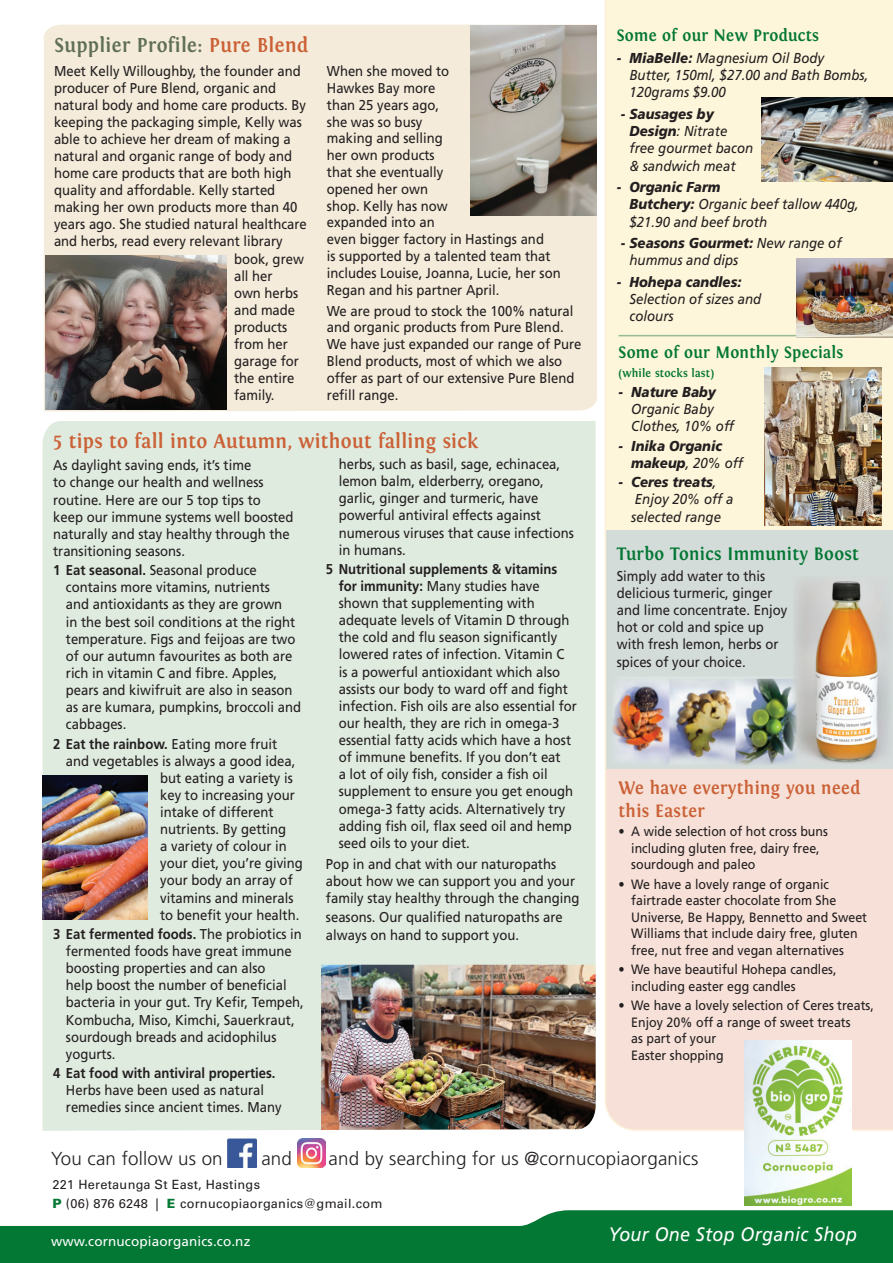
<style>
.page{position:relative;width:893px;height:1263px;background:#fff}
.page>*{position:absolute;margin:0;border:0;box-sizing:border-box;transform-origin:0 0}
.t1{font:700 21px "Fontin";letter-spacing:.02em;color:#cb6136;scale:.92 1}
.t2{font:700 21px "Fontin";letter-spacing:.02em;color:#5f6f55;scale:.92 1}
.t3{font:italic 19.5px "Frutiger";letter-spacing:.02em;color:#fff;scale:.92 1}
.t4{font:300 18.75px "Frutiger";letter-spacing:.01em;color:#231f20}
.t5{font:700 18.75px/22.5px "Fontin";letter-spacing:.02em;color:#cb6136;scale:.92 1}
.t6{font:700 18.75px "Fontin";letter-spacing:.02em;color:#037734;scale:.92 1}
.t7{font:700 17.25px "Fontin";letter-spacing:.02em;color:#037734;scale:.92 1}
.t8{font:italic 14.4px/17.2px "Frutiger";color:#231f20;scale:.92 1}
.t9{font:italic 900 14.4px/17.2px "Frutiger";color:#231f20;scale:.92 1}
.t10{font:14.25px/17.1px "Frutiger";color:#231f20;scale:.92 1}
.t11{font:700 14.25px "Frutiger";color:#231f20;scale:.92 1}
.t12{font:13.5px/16.5px "Frutiger";color:#231f20;scale:.92 1}
.t13{font:13.5px "Frutiger";letter-spacing:.01em;color:#fff}
.t14{font:12.75px/19.5px "Univers";letter-spacing:.02em;color:#231f20}
.t15{font:700 12px "Fontin";letter-spacing:.02em;color:#037734;scale:.92 1}
.s1{color:#cb6136}
.s2{font-weight:700}
.s3{font-weight:400}
.s4{font-weight:900}
.s5{font-weight:900;color:#037734}
</style>
<div class="page">
<svg style="left:604px;top:0;width:289px;height:1131px;background:#f4e9d8"></svg>
<svg style="left:0;top:1210px;width:893px;height:53px;fill:#037734"></svg>
<img style="left:227px;top:1139px;width:29px;height:29px">
<img style="left:297px;top:1139px;width:29px;height:29px">
<hr style="left:618px;top:335px;width:251px;height:1px;background:#94ba98">
<div style="left:44px;top:25px;width:553px;height:386px;background:#f4ebda"></div>
<div style="left:43px;top:421px;width:553px;height:710px;background:#e0ebe0"></div>
<img style="left:321px;top:965px;width:275px;height:165px">
<img style="left:46px;top:256px;width:180px;height:154px">
<img style="left:796px;top:258px;width:97px;height:80px">
<img style="left:762px;top:98px;width:131px;height:83px">
<img style="left:765px;top:367px;width:117px;height:158px">
<img style="left:744px;top:1040px;width:107px;height:165px">
<img style="left:43px;top:776px;width:104px;height:143px">
<img style="left:792px;top:575px;width:101px;height:190px">
<img style="left:612px;top:676px;width:184px;height:89px">
<img style="left:471px;top:26px;width:126px;height:189px">
<h1 class="t2" style="left:55px;top:34px;width:277px">Supplier Profile: <span class="s1">Pure Blend</span></h1>
<p class="t10" style="left:54px;top:62px;width:270px">Meet Kelly Willoughby, the founder and</p>
<p class="t10" style="left:54px;top:79px;width:243px">producer of Pure Blend, organic and</p>
<p class="t10" style="left:54px;top:96px;width:275px">natural body and home care products. By</p>
<p class="t10" style="left:54px;top:114px;width:271px">keeping the packaging simple, Kelly was</p>
<p class="t10" style="left:54px;top:131px;width:259px">able to achieve her dream of making a</p>
<p class="t10" style="left:54px;top:148px;width:260px">natural and organic range of body and</p>
<p class="t10" style="left:54px;top:165px;width:260px">home care products that are both high</p>
<p class="t10" style="left:54px;top:182px;width:242px">quality and affordable. Kelly started</p>
<p class="t10" style="left:54px;top:199px;width:266px">making her own products more than 40</p>
<p class="t10" style="left:54px;top:216px;width:276px">years ago. She studied natural healthcare</p>
<p class="t10" style="left:54px;top:233px;width:250px">and herbs, read every relevant library</p>
<p class="t10" style="left:234px;top:250px;width:78px">book, grew</p>
<p class="t10" style="left:234px;top:267px;width:43px">all her</p>
<p class="t10" style="left:234px;top:284px;width:71px">own herbs</p>
<p class="t10" style="left:234px;top:301px;width:68px">and made</p>
<p class="t10" style="left:234px;top:318px;width:59px">products</p>
<p class="t10" style="left:234px;top:335px;width:60px">from her</p>
<p class="t10" style="left:234px;top:352px;width:72px">garage for</p>
<p class="t10" style="left:234px;top:369px;width:67px">the entire</p>
<p class="t10" style="left:234px;top:386px;width:46px">family.</p>
<p class="t10" style="left:327px;top:63px;width:256px">When she moved to<br>Hawkes Bay more<br>than 25 years ago,<br>she was so busy<br>making and selling<br>her own products<br>that she eventually<br>opened her own<br>shop. Kelly has now<br>expanded into an<br>even bigger factory in Hastings and<br>is supported by a talented team that includes Louise, Joanna, Lucie, her son<br>Regan and his partner April.</p>
<p class="t10" style="left:327px;top:302px;width:278px">We are proud to stock the 100% natural and organic products from Pure Blend.<br>We have just expanded our range of Pure Blend products, most of which we also offer as part of our extensive Pure Blend refill range.</p>
<h1 class="t1" style="left:53px;top:429px;width:464px">5 tips to fall into Autumn, without falling sick</h1>
<p class="t10" style="left:53px;top:456px;width:263px">As daylight saving ends, it’s time<br>to change our health and wellness routine. Here are our 5 top tips to keep our immune systems well boosted naturally and stay healthy through the transitioning seasons.</p>
<p class="t10" style="left:66px;top:561px;width:257px;text-indent:-13px"><span class="s2">1 Eat seasonal.</span> Seasonal produce contains more vitamins, nutrients<br>and antioxidants as they are grown<br>in the best soil conditions at the right temperature. Figs and feijoas are two of our autumn favourites as both are rich in vitamin C and fibre. Apples, pears and kiwifruit are also in season as are kumara, pumpkins, broccoli and cabbages.</p>
<p class="t11" style="left:53px;top:735px;width:245px">2 Eat the rainbow. <span class="s3">Eating more fruit</span></p>
<p class="t10" style="left:66px;top:752px;width:251px">and vegetables is always a good idea,</p>
<p class="t10" style="left:160px;top:769px;width:146px">but eating a variety is</p>
<p class="t10" style="left:160px;top:786px;width:148px">key to increasing your</p>
<p class="t10" style="left:160px;top:803px;width:125px">intake of different</p>
<p class="t10" style="left:160px;top:820px;width:138px">nutrients. By getting</p>
<p class="t10" style="left:160px;top:837px;width:139px">a variety of colour in</p>
<p class="t10" style="left:160px;top:855px;width:157px">your diet, you’re giving</p>
<p class="t10" style="left:160px;top:872px;width:146px">your body an array of</p>
<p class="t10" style="left:160px;top:889px;width:146px">vitamins and minerals</p>
<p class="t10" style="left:160px;top:906px;width:153px">to benefit your health.</p>
<p class="t10" style="left:66px;top:925px;width:260px;text-indent:-13px"><span class="s2">3 Eat fermented foods.</span> The probiotics in fermented foods have great immune boosting properties and can also<br>help boost the number of beneficial bacteria in your gut. Try Kefir, Tempeh, Kombucha, Miso, Kimchi, Sauerkraut, sourdough breads and acidophilus yogurts.</p>
<p class="t11" style="left:53px;top:1065px;width:243px">4 Eat food with antiviral properties.</p>
<p class="t10" style="left:66px;top:1081px;width:236px">Herbs have been used as natural remedies since ancient times. Many</p>
<p class="t10" style="left:339px;top:455px;width:257px">herbs, such as basil, sage, echinacea, lemon balm, elderberry, oregano, garlic, ginger and turmeric, have powerful antiviral effects against numerous viruses that cause infections in humans.</p>
<p class="t10" style="left:339px;top:560px;width:260px;text-indent:-13px"><span class="s2">5 Nutritional supplements &amp; vitamins for immunity:</span> Many studies have shown that supplementing with adequate levels of Vitamin D through the cold and flu season significantly lowered rates of infection. Vitamin C<br>is a powerful antioxidant which also assists our body to ward off and fight infection. Fish oils are also essential for our health, they are rich in omega-3 essential fatty acids which have a host of immune benefits. If you don’t eat<br>a lot of oily fish, consider a fish oil supplement to ensure you get enough omega-3 fatty acids. Alternatively try adding fish oil, flax seed oil and hemp seed oils to your diet.</p>
<p class="t10" style="left:326px;top:855px;width:277px;line-height:17.7px">Pop in and chat with our naturopaths about how we can support you and your family stay healthy through the changing seasons. Our qualified naturopaths are always on hand to support you.</p>
<p class="t7" style="left:617px;top:26px;width:221px">Some of our New Products</p>
<p class="t8" style="left:629px;top:49px;width:261px;text-indent:-13px"><span class="s4">- MiaBelle:</span> Magnesium Oil Body<br>Butter, 150ml, $27.00 and Bath Bombs,<br>120grams $9.00</p>
<p class="t8" style="left:629px;top:105px;width:136px;text-indent:-9px"><span class="s4">- Sausages by<br>Design</span>: Nitrate free gourmet bacon &amp; sandwich meat</p>
<p class="t8" style="left:629px;top:178px;width:251px;text-indent:-13px"><span class="s4">- Organic Farm<br>Butchery:</span> Organic beef tallow 440g, $21.90 and beef broth</p>
<p class="t8" style="left:629px;top:234px;width:232px;text-indent:-9px"><span class="s4">- Seasons Gourmet:</span> New range of hummus and dips</p>
<p class="t9" style="left:617px;top:273px;width:137px">- Hohepa candles:</p>
<p class="t8" style="left:629px;top:290px;width:145px">Selection of sizes and colours</p>
<p class="t7" style="left:618px;top:342px;width:246px">Some of our Monthly Specials</p>
<p class="t15" style="left:618px;top:367px;width:105px">(while stocks last)</p>
<p class="t9" style="left:618px;top:383px;width:108px">- Nature Baby</p>
<p class="t8" style="left:631px;top:400px;width:113px">Organic Baby<br>Clothes, 10% off</p>
<p class="t9" style="left:631px;top:437px;width:123px;text-indent:-13px">- Inika Organic makeup<span class="s3">, 20% off</span></p>
<p class="t8" style="left:631px;top:473px;width:112px;text-indent:-13px"><span class="s4">- Ceres treats</span>,<br>Enjoy 20% off a selected range</p>
<h3 class="t6" style="left:617px;top:543px;width:265px">Turbo Tonics Immunity Boost</h3>
<p class="t10" style="left:617px;top:567px;width:187px">Simply add water to this delicious turmeric, ginger and lime concentrate. Enjoy hot or cold and spice up with fresh lemon, herbs or spices of your choice.</p>
<h3 class="t5" style="left:618px;top:777px;width:264px">We have everything you need this Easter</h3>
<p class="t12" style="left:631px;top:823px;width:215px;text-indent:-13px">• A wide selection of hot cross buns including gluten free, dairy free, sourdough and paleo</p>
<p class="t12" style="left:631px;top:876px;width:258px;text-indent:-13px">• We have a lovely range of organic fairtrade easter chocolate from She Universe, Be Happy, Bennetto and Sweet Williams that include dairy free, gluten free, nut free and vegan alternatives</p>
<p class="t12" style="left:631px;top:961px;width:225px;text-indent:-13px">• We have beautiful Hohepa candles, including easter egg candles</p>
<p class="t12" style="left:631px;top:997px;width:265px;text-indent:-13px">• We have a lovely selection of Ceres treats,<br>Enjoy 20% off a range of sweet treats<br>as part of your<br>Easter shopping</p>
<h3 class="t4" style="left:51px;top:1148px;width:173px">You can follow us on</h3>
<h3 class="t4" style="left:261px;top:1148px;width:32px">and</h3>
<h3 class="t4" style="left:328px;top:1148px;width:371px">and by searching for us @cornucopiaorganics</h3>
<p class="t14" style="left:53px;top:1174px;width:331px">221 Heretaunga St East, Hastings<br><span class="s5">P</span> (06) 876 6248 | <span class="s5">E</span> cornucopiaorganics@gmail.com</p>
<p class="t13" style="left:51px;top:1233px;width:201px">www.cornucopiaorganics.co.nz</p>
<h2 class="t3" style="left:608px;top:1223px;width:272px">Your One Stop Organic Shop</h2>
</div>
